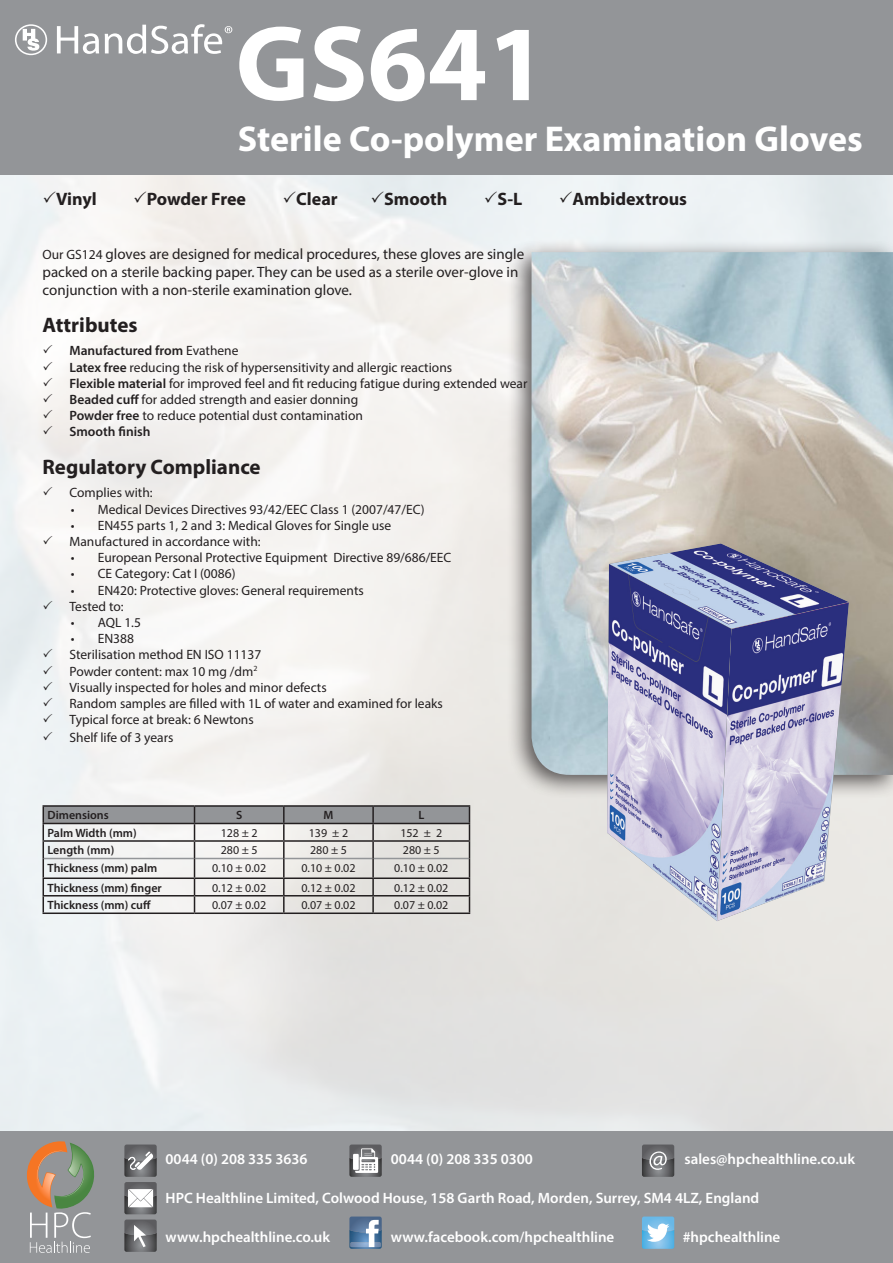
<style>
.page{position:relative;width:893px;height:1263px;background:#fff}
.page>*{position:absolute;margin:0;border:0;box-sizing:border-box;transform-origin:0 0}
.Heading_-_bold{font:700 108px "Myriad Pro";color:#fff}
.Heading_-_bold-2{font:700 36px "Myriad Pro";color:#fff}
.Section_Heading_-_Bo{font:700 21px "Myriad Pro";color:#231f20}
.Heading_-_bold-3{font:700 18px "Myriad Pro";color:#231f20}
.t1{font:600 15px "Myriad Pro";color:#fff}
.t2{font:15px "Myriad Pro";color:#231f20}
.t3{font:13.5px "Myriad Pro";color:#231f20}
.t4{font:600 13.5px "Myriad Pro";color:#231f20}
.t5{font:12px "Myriad Pro";color:#231f20}
.t6{font:600 12px "Myriad Pro";color:#231f20}
.s1{font-size:13.5px}
.s2{font-weight:400}
.s3{font-weight:600}
</style>
<div class="page">
<div style="left:0;top:0;width:893px;height:174px;background:#939598"></div>
<div style="left:507px;top:240px;width:386px;height:560px;background:#231f20;opacity:.75"></div>
<img style="left:531px;top:252px;width:362px;height:523px">
<div style="left:0;top:1131px;width:893px;height:132px;background:#939598"></div>
<div style="left:43px;top:806px;width:152px;height:17px;background:#939598"></div>
<hr style="left:44px;top:858px;width:150px;height:1px;background:#939598">
<hr style="left:195px;top:805px;width:89px;height:2px;background:#231f20">
<hr style="left:284px;top:805px;width:89px;height:2px;background:#231f20">
<hr style="left:373px;top:805px;width:97px;height:2px;background:#231f20">
<svg style="left:194px;top:806px;width:276px;height:106px"></svg>
<hr style="left:195px;top:912px;width:89px;height:2px;background:#231f20">
<hr style="left:284px;top:912px;width:89px;height:2px;background:#231f20">
<hr style="left:373px;top:912px;width:97px;height:2px;background:#231f20">
<hr style="left:43px;top:805px;width:152px;height:2px;background:#231f20">
<hr style="left:43px;top:912px;width:152px;height:2px;background:#231f20">
<hr style="left:43px;top:823px;width:152px;height:1px;background:#231f20">
<hr style="left:195px;top:823px;width:89px;height:1px;background:#231f20">
<hr style="left:284px;top:823px;width:89px;height:1px;background:#231f20">
<hr style="left:373px;top:823px;width:97px;height:1px;background:#231f20">
<hr style="left:43px;top:840px;width:152px;height:2px;background:#231f20">
<hr style="left:195px;top:840px;width:89px;height:2px;background:#231f20">
<hr style="left:284px;top:840px;width:89px;height:2px;background:#231f20">
<hr style="left:373px;top:840px;width:97px;height:2px;background:#231f20">
<hr style="left:43px;top:877px;width:152px;height:2px;background:#231f20">
<svg style="left:43px;top:807px;width:1px;height:105px"></svg>
<hr style="left:195px;top:877px;width:89px;height:2px;background:#231f20">
<hr style="left:284px;top:877px;width:89px;height:2px;background:#231f20">
<hr style="left:373px;top:877px;width:97px;height:2px;background:#231f20">
<hr style="left:43px;top:895px;width:152px;height:1px;background:#231f20">
<hr style="left:195px;top:895px;width:89px;height:1px;background:#231f20">
<hr style="left:284px;top:895px;width:89px;height:1px;background:#231f20">
<hr style="left:373px;top:895px;width:97px;height:1px;background:#231f20">
<svg style="left:57px;top:26px;width:42px;height:28px"></svg>
<svg style="left:105px;top:24px;width:127px;height:30px"></svg>
<svg style="left:15px;top:24px;width:32px;height:31px"></svg>
<svg style="left:124px;top:1144px;width:33px;height:108px;background:#868789"></svg>
<svg style="left:642px;top:1144px;width:32px;height:33px"></svg>
<svg style="left:349px;top:1216px;width:33px;height:33px"></svg>
<svg style="left:642px;top:1216px;width:32px;height:33px"></svg>
<svg style="left:27px;top:1141px;width:67px;height:112px"></svg>
<svg style="left:349px;top:1144px;width:33px;height:33px"></svg>
<svg style="left:607px;top:543px;width:242px;height:378px;background:#9e9dbc"></svg>
<img style="left:607px;top:564px;width:124px;height:357px">
<svg style="left:44px;top:191px;width:12px;height:11px"></svg>
<svg style="left:134px;top:191px;width:12px;height:11px"></svg>
<svg style="left:284px;top:191px;width:12px;height:11px"></svg>
<svg style="left:372px;top:191px;width:12px;height:11px"></svg>
<svg style="left:485px;top:191px;width:12px;height:11px"></svg>
<svg style="left:560px;top:191px;width:12px;height:11px"></svg>
<p class="Heading_-_bold" style="left:236px;top:-7px;width:313px">GS641</p>
<p class="Heading_-_bold-2" style="left:238px;top:115px;width:626px">Sterile Co-polymer Examination Gloves</p>
<p class="Heading_-_bold-3" style="left:56px;top:187px;width:42px">Vinyl</p>
<p class="Heading_-_bold-3" style="left:147px;top:187px;width:101px">Powder Free</p>
<p class="Heading_-_bold-3" style="left:296px;top:187px;width:43px">Clear</p>
<p class="Heading_-_bold-3" style="left:384px;top:187px;width:65px">Smooth</p>
<p class="Heading_-_bold-3" style="left:498px;top:187px;width:26px">S-L</p>
<p class="Heading_-_bold-3" style="left:573px;top:187px;width:116px">Ambidextrous</p>
<p class="t2" style="left:43px;top:244px;width:483px"><span class="s1">Our GS124</span> gloves are designed for medical procedures, these gloves are single</p>
<p class="t2" style="left:43px;top:262px;width:477px">packed on a sterile backing paper. They can be used as a sterile over-glove in</p>
<p class="t2" style="left:43px;top:280px;width:311px">conjunction with a non-sterile examination glove.</p>
<p class="Section_Heading_-_Bo" style="left:43px;top:311px;width:97px">Attributes</p>
<p class="t4" style="left:43px;top:342px;width:198px">✓ Manufactured from <span class="s2">Evathene</span></p>
<p class="t3" style="left:43px;top:359px;width:411px">✓ <span class="s3">Latex free</span> reducing the risk of hypersensitivity and allergic reactions</p>
<p class="t3" style="left:43px;top:375px;width:486px">✓ <span class="s3">Flexible material</span> for improved feel and fit reducing fatigue during extended wear</p>
<p class="t3" style="left:43px;top:391px;width:317px">✓ <span class="s3">Beaded cuff</span> for added strength and easier donning</p>
<p class="t3" style="left:43px;top:407px;width:322px">✓ <span class="s3">Powder free</span> to reduce potential dust contamination</p>
<p class="t4" style="left:43px;top:423px;width:110px">✓ Smooth finish</p>
<p class="Section_Heading_-_Bo" style="left:43px;top:453px;width:220px">Regulatory Compliance</p>
<p class="t3" style="left:43px;top:484px;width:112px">✓ Complies with:</p>
<p class="t3" style="left:71px;top:501px;width:355px">• Medical Devices Directives 93/42/EEC Class 1 (2007/47/EC)</p>
<p class="t3" style="left:71px;top:517px;width:322px">• EN455 parts 1, 2 and 3: Medical Gloves for Single use</p>
<p class="t3" style="left:43px;top:533px;width:220px">✓ Manufactured in accordance with:</p>
<p class="t3" style="left:71px;top:549px;width:382px">• European Personal Protective Equipment Directive 89/686/EEC</p>
<p class="t3" style="left:71px;top:565px;width:166px">• CE Category: Cat I (0086)</p>
<p class="t3" style="left:71px;top:582px;width:295px">• EN420: Protective gloves: General requirements</p>
<p class="t3" style="left:43px;top:598px;width:83px">✓ Tested to:</p>
<p class="t3" style="left:71px;top:614px;width:72px">• AQL 1.5</p>
<p class="t3" style="left:71px;top:630px;width:65px">• EN388</p>
<p class="t3" style="left:43px;top:646px;width:220px">✓ Sterilisation method EN ISO 11137</p>
<p class="t3" style="left:43px;top:663px;width:216px">✓ Powder content: max 10 mg /dm<sup>2</sup></p>
<p class="t3" style="left:43px;top:679px;width:286px">✓ Visually inspected for holes and minor defects</p>
<p class="t3" style="left:43px;top:695px;width:402px">✓ Random samples are filled with 1L of water and examined for leaks</p>
<p class="t3" style="left:43px;top:711px;width:213px">✓ Typical force at break: 6 Newtons</p>
<p class="t3" style="left:43px;top:729px;width:132px">✓ Shelf life of 3 years</p>
<p class="t6" style="left:48px;top:807px;width:63px">Dimensions</p>
<p class="t6" style="left:236px;top:807px;width:8px">S</p>
<p class="t6" style="left:323px;top:807px;width:11px">M</p>
<p class="t6" style="left:418px;top:807px;width:7px">L</p>
<p class="t6" style="left:48px;top:825px;width:91px">Palm Width (mm)</p>
<p class="t5" style="left:221px;top:825px;width:38px">128 ± 2</p>
<p class="t5" style="left:309px;top:825px;width:41px">139 ± 2</p>
<p class="t5" style="left:400px;top:825px;width:43px">152 ± 2</p>
<p class="t6" style="left:48px;top:842px;width:68px">Length (mm)</p>
<p class="t5" style="left:221px;top:843px;width:38px">280 ± 5</p>
<p class="t5" style="left:310px;top:843px;width:38px">280 ± 5</p>
<p class="t5" style="left:403px;top:843px;width:38px">280 ± 5</p>
<p class="t6" style="left:48px;top:860px;width:111px">Thickness (mm) palm</p>
<p class="t5" style="left:212px;top:860px;width:56px">0.10 ± 0.02</p>
<p class="t5" style="left:301px;top:860px;width:56px">0.10 ± 0.02</p>
<p class="t5" style="left:394px;top:860px;width:56px">0.10 ± 0.02</p>
<p class="t6" style="left:48px;top:880px;width:116px">Thickness (mm) finger</p>
<p class="t5" style="left:212px;top:880px;width:56px">0.12 ± 0.02</p>
<p class="t5" style="left:301px;top:880px;width:56px">0.12 ± 0.02</p>
<p class="t5" style="left:394px;top:880px;width:56px">0.12 ± 0.02</p>
<p class="t6" style="left:48px;top:897px;width:105px">Thickness (mm) cuff</p>
<p class="t5" style="left:212px;top:897px;width:56px">0.07 ± 0.02</p>
<p class="t5" style="left:301px;top:897px;width:56px">0.07 ± 0.02</p>
<p class="t5" style="left:394px;top:897px;width:56px">0.07 ± 0.02</p>
<p class="t1" style="left:166px;top:1149px;width:144px">0044 (0) 208 335 3636</p>
<p class="t1" style="left:391px;top:1149px;width:144px">0044 (0) 208 335 0300</p>
<p class="t1" style="left:685px;top:1149px;width:172px">sales@hpchealthline.co.uk</p>
<p class="t1" style="left:166px;top:1188px;width:595px">HPC Healthline Limited, Colwood House, 158 Garth Road, Morden, Surrey, SM4 4LZ, England</p>
<p class="t1" style="left:166px;top:1227px;width:166px">www.hpchealthline.co.uk</p>
<p class="t1" style="left:391px;top:1227px;width:225px">www.facebook.com/hpchealthline</p>
<p class="t1" style="left:683px;top:1227px;width:99px">#hpchealthline</p>
</div>
